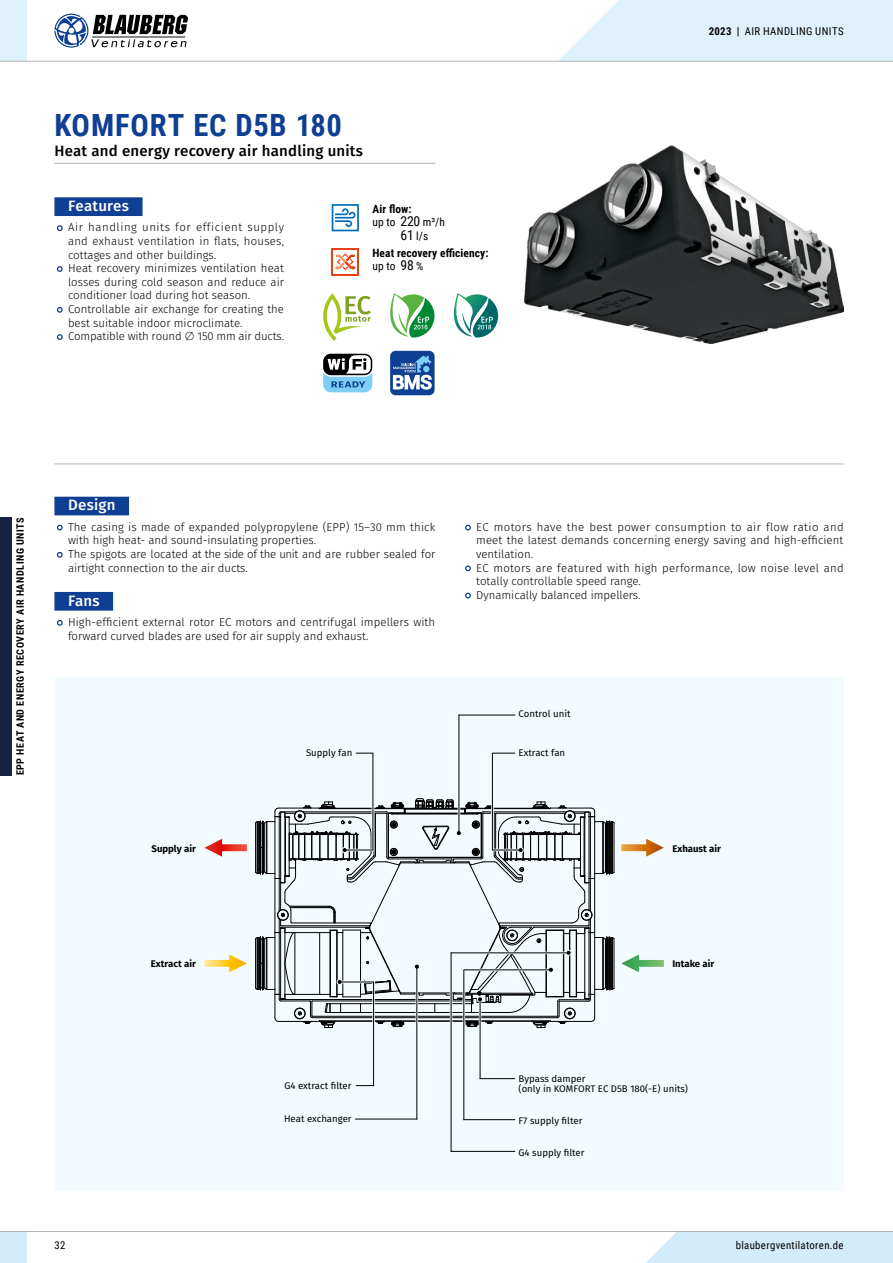
<style>
.page{position:relative;width:893px;height:1263px;background:#fff}
.page>*{position:absolute;margin:0;border:0;box-sizing:border-box;transform-origin:0 0}
.t1{font:700 30.6px "Roboto Condensed";letter-spacing:.025em;color:#0f3f93}
.t2{font:500 15px "Fira Sans";letter-spacing:.015em;color:#000}
.t3{font:500 15px "Fira Sans";letter-spacing:.015em;color:#fff}
.t4{font:300 11.4px/13.6px "Fira Sans";color:#000}
.t5{font:700 11.4px/13.6px "Roboto Condensed";letter-spacing:.01em;color:#000}
.t6{font:11.4px "Roboto Condensed";color:#000}
.t7{font:10.8px "Roboto Condensed";letter-spacing:.035em;color:#000}
.t8{font:700 10.2px "Roboto Condensed";letter-spacing:.055em;color:#000}
.t9{font:9.6px/10.2px "Fira Sans";color:#000}
.t10{font:700 9.6px "Fira Sans";color:#000}
.s1{font-size:13.65px}
.s2{font-weight:400}
.s3{font-weight:400;font-size:13.65px}
.s4{font-weight:700}
</style>
<div class="page">
<img style="left:525px;top:146px;width:319px;height:197px">
<hr style="left:54px;top:463px;width:790px;height:1px;background:#b1b2b3">
<hr style="left:54px;top:163px;width:381px;height:1px;background:#b1b2b3">
<div style="left:54px;top:197px;width:89px;height:19px;background:#0f3f93"></div>
<svg style="left:56px;top:225px;width:7px;height:7px"></svg>
<svg style="left:57px;top:266px;width:6px;height:6px"></svg>
<svg style="left:56px;top:307px;width:7px;height:6px"></svg>
<svg style="left:56px;top:334px;width:7px;height:6px"></svg>
<div style="left:54px;top:497px;width:75px;height:18px;background:#0f3f93"></div>
<div style="left:54px;top:592px;width:59px;height:19px;background:#0f3f93"></div>
<svg style="left:56px;top:524px;width:7px;height:7px"></svg>
<svg style="left:56px;top:551px;width:7px;height:7px"></svg>
<svg style="left:56px;top:620px;width:7px;height:6px"></svg>
<svg style="left:465px;top:524px;width:6px;height:7px"></svg>
<svg style="left:465px;top:565px;width:6px;height:7px"></svg>
<svg style="left:465px;top:592px;width:6px;height:7px"></svg>
<div style="left:54px;top:677px;width:790px;height:514px;background:#f4fbfe"></div>
<hr style="left:372px;top:753px;width:1px;height:97px;background:#000">
<svg style="left:356px;top:753px;width:17px;height:1px"></svg>
<hr style="left:458px;top:715px;width:57px;height:1px;background:#000">
<hr style="left:458px;top:715px;width:1px;height:118px;background:#000">
<hr style="left:492px;top:753px;width:1px;height:97px;background:#000">
<svg style="left:493px;top:753px;width:22px;height:1px"></svg>
<hr style="left:373px;top:981px;width:1px;height:105px;background:#000">
<svg style="left:356px;top:1085px;width:17px;height:1px"></svg>
<hr style="left:416px;top:967px;width:1px;height:152px;background:#000">
<hr style="left:355px;top:1118px;width:62px;height:1px;background:#000">
<hr style="left:480px;top:999px;width:1px;height:80px;background:#000">
<hr style="left:480px;top:1078px;width:35px;height:1px;background:#000">
<hr style="left:463px;top:969px;width:1px;height:151px;background:#000">
<svg style="left:255px;top:798px;width:360px;height:230px"></svg>
<hr style="left:450px;top:952px;width:2px;height:200px;background:#f4fbfe">
<hr style="left:451px;top:952px;width:1px;height:200px;background:#000">
<hr style="left:451px;top:952px;width:117px;height:1px;background:#000">
<hr style="left:451px;top:1151px;width:64px;height:1px;background:#000">
<hr style="left:463px;top:1119px;width:52px;height:1px;background:#000">
<svg style="left:332px;top:204px;width:27px;height:27px"></svg>
<div style="left:332px;top:248px;width:27px;height:27px;background:#e73f16"></div>
<div style="left:333px;top:250px;width:24px;height:24px;background:#fff"></div>
<svg style="left:335px;top:253px;width:21px;height:17px"></svg>
<svg style="left:390px;top:293px;width:44px;height:44px"></svg>
<svg style="left:453px;top:293px;width:45px;height:44px"></svg>
<div style="left:390px;top:351px;width:45px;height:44px;background:#0f3f93;border-radius:5px"></div>
<svg style="left:393px;top:356px;width:39px;height:34px"></svg>
<svg style="left:323px;top:293px;width:48px;height:48px"></svg>
<div style="left:323px;top:354px;width:49px;height:21px;background:#000;border-radius:8px"></div>
<svg style="left:323px;top:355px;width:49px;height:37px"></svg>
<svg style="left:621px;top:839px;width:43px;height:18px"></svg>
<svg style="left:204px;top:954px;width:43px;height:18px"></svg>
<svg style="left:621px;top:954px;width:43px;height:18px"></svg>
<svg style="left:204px;top:839px;width:43px;height:18px"></svg>
<div style="left:646px;top:1232px;width:247px;height:31px;background:#d3ecfc"></div>
<div style="left:0;top:1231px;width:27px;height:32px;background:#d3ecfc"></div>
<hr style="left:0;top:1231px;width:893px;height:1px;background:#b1b2b3">
<div style="left:0;top:0;width:27px;height:61px;background:#def1fd"></div>
<svg style="left:54px;top:14px;width:134px;height:34px"></svg>
<hr style="left:0;top:61px;width:893px;height:1px;background:#b1b2b3">
<svg style="left:558px;top:0;width:335px;height:62px;background:#e0f1fb"></svg>
<div style="left:0;top:517px;width:12px;height:259px;background:#162242"></div>
<h1 class="t1" style="left:54px;top:104px;width:289px">KOMFORT EC D5B 180</h1>
<h2 class="t2" style="left:54px;top:141px;width:310px">Heat and energy recovery air handling units</h2>
<h2 class="t3" style="left:68px;top:195px;width:63px">Features</h2>
<p class="t4" style="left:68px;top:221px;width:218px">Air handling units for efficient supply and exhaust ventilation in flats, houses, cottages and other buildings.<br>Heat recovery minimizes ventilation heat losses during cold season and reduce air conditioner load during hot season.<br>Controllable air exchange for creating the best suitable indoor microclimate.<br>Compatible with round ∅ 150 mm air ducts.</p>
<p class="t5" style="left:372px;top:201px;width:41px">Air flow:</p>
<p class="t6" style="left:372px;top:214px;width:74px">up to <span class="s1">220</span> m³/h</p>
<p class="t6" style="left:401px;top:228px;width:29px"><span class="s1">61</span> l/s</p>
<p class="t5" style="left:372px;top:245px;width:117px">Heat recovery efficiency: <span class="s2">up to</span> <span class="s3">98</span> <span class="s2">%</span></p>
<p class="t7" style="left:709px;top:23px;width:136px"><span class="s4">2023 |</span> AIR HANDLING UNITS</p>
<p class="t8" style="left:13px;top:775px;width:260px;rotate:-90deg">EPP HEAT AND ENERGY RECOVERY AIR HANDLING UNITS</p>
<h2 class="t3" style="left:68px;top:494px;width:49px">Design</h2>
<p class="t4" style="left:68px;top:521px;width:369px">The casing is made of expanded polypropylene (EPP) 15–30 mm thick with high heat- and sound-insulating properties.<br>The spigots are located at the side of the unit and are rubber sealed for airtight connection to the air ducts.</p>
<h2 class="t3" style="left:68px;top:590px;width:33px">Fans</h2>
<p class="t4" style="left:68px;top:616px;width:369px">High-efficient external rotor EC motors and centrifugal impellers with forward curved blades are used for air supply and exhaust.</p>
<p class="t4" style="left:476px;top:521px;width:369px">EC motors have the best power consumption to air flow ratio and meet the latest demands concerning energy saving and high-efficient ventilation.<br>EC motors are featured with high performance, low noise level and totally controllable speed range.<br>Dynamically balanced impellers.</p>
<p class="t9" style="left:519px;top:709px;width:53px">Control unit</p>
<p class="t10" style="left:152px;top:841px;width:46px">Supply air</p>
<p class="t9" style="left:306px;top:748px;width:48px">Supply fan</p>
<p class="t9" style="left:519px;top:748px;width:48px">Extract fan</p>
<p class="t10" style="left:672px;top:841px;width:50px">Exhaust air</p>
<p class="t10" style="left:151px;top:957px;width:46px">Extract air</p>
<p class="t10" style="left:672px;top:957px;width:43px">Intake air</p>
<p class="t9" style="left:284px;top:1081px;width:69px">G4 extract filter</p>
<p class="t9" style="left:284px;top:1114px;width:69px">Heat exchanger</p>
<p class="t9" style="left:519px;top:1074px;width:171px">Bypass damper<br>(only in KOMFORT EC D5B 180(-E) units)</p>
<p class="t9" style="left:518px;top:1116px;width:65px">F7 supply filter</p>
<p class="t9" style="left:519px;top:1148px;width:68px">G4 supply filter</p>
<p class="t7" style="left:54px;top:1238px;width:13px">32</p>
<p class="t7" style="left:736px;top:1238px;width:109px">blaubergventilatoren.de</p>
</div>
